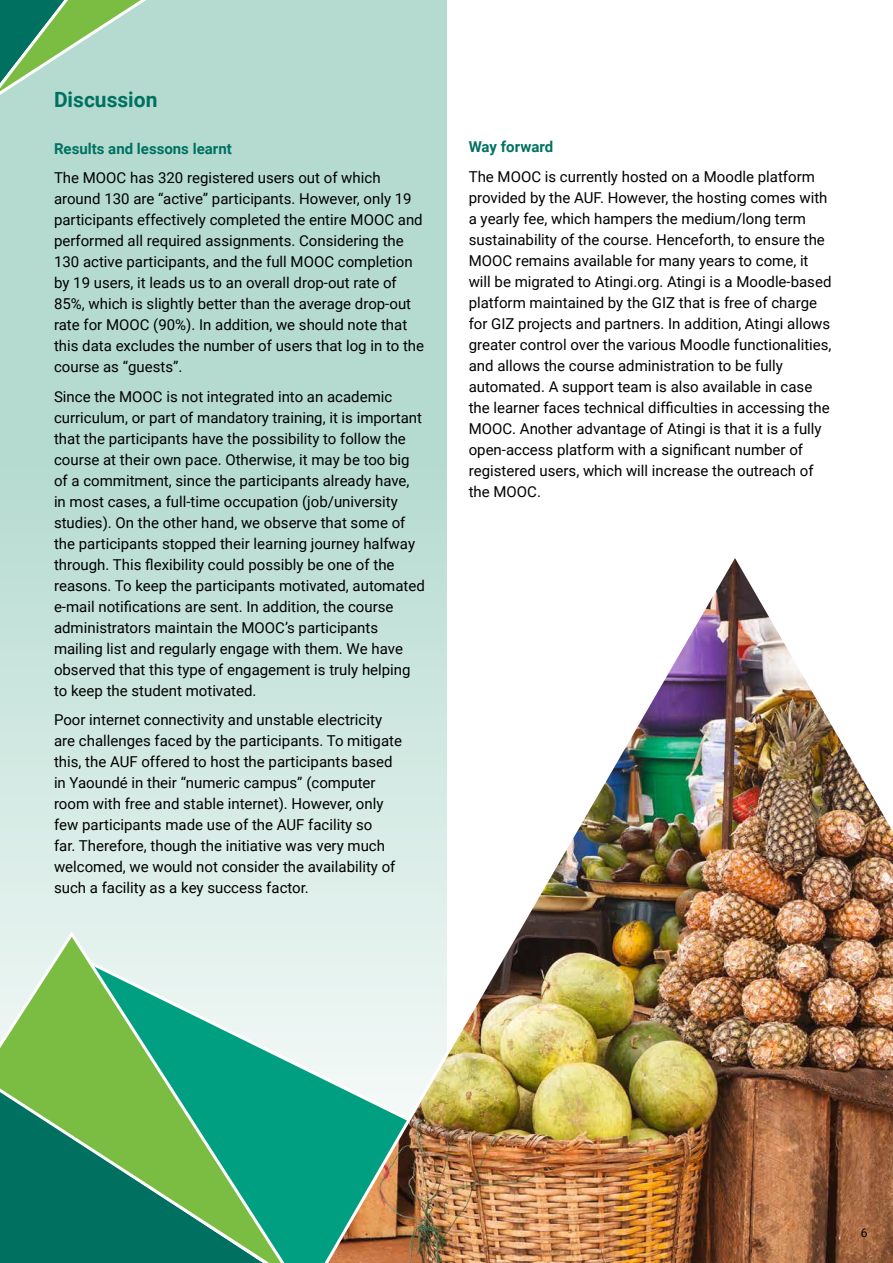
<style>
.page{position:relative;width:893px;height:1263px;background:#fff}
.page>*{position:absolute;margin:0;border:0;box-sizing:border-box;transform-origin:0 0}
.t1{font:700 21px "Roboto";color:#007161}
.t2{font:15px/21px "Roboto";color:#000}
.t3{font:700 15px "Roboto";color:#007161}
.t4{font:12px "Roboto";color:#000}
</style>
<div class="page">
<svg style="left:0;top:0;width:446px;height:944px;background:#bedfd6"></svg>
<svg style="left:0;top:0;width:171px;height:105px;background:#92c7a6"></svg>
<svg style="left:298px;top:944px;width:22px;height:319px;background:#5ec1ae"></svg>
<svg style="left:0;top:928px;width:298px;height:335px;background:#60b383"></svg>
<img style="left:320px;top:551px;width:573px;height:712px">
<h1 class="t1" style="left:54px;top:85px;width:105px">Discussion</h1>
<p class="t3" style="left:54px;top:138px;width:179px">Results and lessons learnt</p>
<p class="t2" style="left:54px;top:167px;width:372px">The MOOC has 320 registered users out of which around 130 are “active” participants. However, only 19 participants effectively completed the entire MOOC and performed all required assignments. Considering the 130 active participants, and the full MOOC completion by 19 users, it leads us to an overall drop-out rate of 85%, which is slightly better than the average drop-out rate for MOOC (90%). In addition, we should note that this data excludes the number of users that log in to the course as “guests”.</p>
<p class="t2" style="left:54px;top:385px;width:372px">Since the MOOC is not integrated into an academic curriculum, or part of mandatory training, it is important that the participants have the possibility to follow the course at their own pace. Otherwise, it may be too big of a commitment, since the participants already have, in most cases, a full-time occupation (job/university studies). On the other hand, we observe that some of the participants stopped their learning journey halfway through. This flexibility could possibly be one of the reasons. To keep the participants motivated, automated e-mail notifications are sent. In addition, the course administrators maintain the MOOC’s participants mailing list and regularly engage with them. We have observed that this type of engagement is truly helping to keep the student motivated.</p>
<p class="t2" style="left:54px;top:709px;width:350px">Poor internet connectivity and unstable electricity are challenges faced by the participants. To mitigate this, the AUF offered to host the participants based in Yaoundé in their “numeric campus” (computer room with free and stable internet). However, only few participants made use of the AUF facility so<br>far. Therefore, though the initiative was very much welcomed, we would not consider the availability of such a facility as a key success factor.</p>
<p class="t3" style="left:469px;top:136px;width:86px">Way forward</p>
<p class="t2" style="left:469px;top:165px;width:364px">The MOOC is currently hosted on a Moodle platform provided by the AUF. However, the hosting comes with a yearly fee, which hampers the medium/long term sustainability of the course. Henceforth, to ensure the MOOC remains available for many years to come, it will be migrated to Atingi.org. Atingi is a Moodle-based platform maintained by the GIZ that is free of charge for GIZ projects and partners. In addition, Atingi allows greater control over the various Moodle functionalities, and allows the course administration to be fully automated. A support team is also available in case the learner faces technical difficulties in accessing the MOOC. Another advantage of Atingi is that it is a fully open-access platform with a significant number of registered users, which will increase the outreach of the MOOC.</p>
<p class="t4" style="left:861px;top:1224px;width:8px">6</p>
</div>
